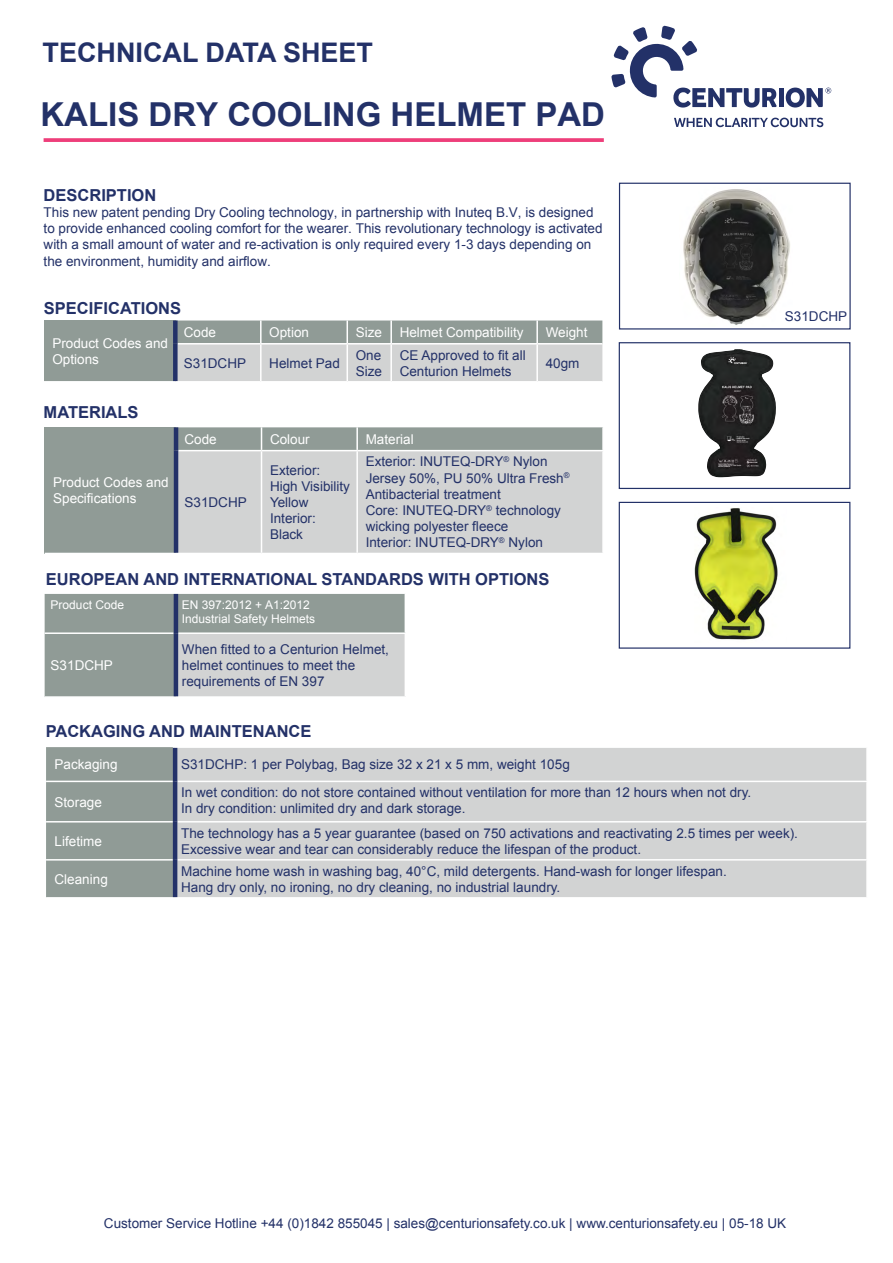
<style>
.page{position:relative;width:893px;height:1263px;background:#fff}
.page>*{position:absolute;margin:0;border:0;box-sizing:border-box;transform-origin:0 0}
.t1{font:700 33px "Arial";color:#233168}
.t2{font:700 27px "Arial";color:#233168}
.t3{font:700 16.5px "Arial";color:#233168}
.t4{font:13.5px/16.2px "Arial";color:#233168}
.t5{font:13.5px/16.2px "Arial";color:#fff}
.t6{font:12px/14.4px "Arial";color:#fff}
</style>
<div class="page">
<svg style="left:611px;top:26px;width:166px;height:82px"></svg>
<div style="left:779px;top:88px;width:5px;height:19px;background:#233168"></div>
<svg style="left:786px;top:88px;width:45px;height:20px"></svg>
<svg style="left:674px;top:118px;width:149px;height:9px"></svg>
<svg style="left:44px;top:138px;width:560px;height:4px;background:#ee4982"></svg>
<div style="left:619px;top:183px;width:232px;height:146px;background:#fff;border:1px solid #233168"></div>
<div style="left:44px;top:320px;width:131px;height:62px;background:#909b96"></div>
<svg style="left:178px;top:320px;width:424px;height:61px;background:#babebc"></svg>
<hr style="left:178px;top:343px;width:83px;height:1px;background:#fff">
<hr style="left:261px;top:343px;width:86px;height:1px;background:#fff">
<hr style="left:347px;top:343px;width:44px;height:1px;background:#fff">
<hr style="left:391px;top:343px;width:146px;height:1px;background:#fff">
<hr style="left:537px;top:343px;width:65px;height:1px;background:#fff">
<hr style="left:44px;top:381px;width:131px;height:2px;background:#fff">
<hr style="left:260px;top:344px;width:2px;height:37px;background:#fff">
<hr style="left:260px;top:320px;width:2px;height:23px;background:#fff">
<hr style="left:346px;top:320px;width:2px;height:23px;background:#fff">
<hr style="left:390px;top:320px;width:2px;height:23px;background:#fff">
<hr style="left:536px;top:320px;width:2px;height:23px;background:#fff">
<hr style="left:346px;top:344px;width:2px;height:37px;background:#fff">
<hr style="left:390px;top:344px;width:2px;height:37px;background:#fff">
<hr style="left:536px;top:344px;width:2px;height:37px;background:#fff">
<div style="left:173px;top:320px;width:5px;height:24px;background:#233168"></div>
<div style="left:173px;top:344px;width:5px;height:37px;background:#233168"></div>
<div style="left:45px;top:427px;width:131px;height:126px;background:#909b96"></div>
<svg style="left:178px;top:427px;width:424px;height:126px;background:#c7c9c8"></svg>
<hr style="left:356px;top:427px;width:2px;height:23px;background:#fff">
<hr style="left:356px;top:451px;width:2px;height:102px;background:#fff">
<hr style="left:174px;top:427px;width:4px;height:24px;background:#233168">
<hr style="left:174px;top:451px;width:4px;height:102px;background:#233168">
<div style="left:45px;top:594px;width:360px;height:102px;background:#909b96"></div>
<div style="left:176px;top:633px;width:229px;height:64px;background:#d2d3d3"></div>
<hr style="left:176px;top:696px;width:230px;height:2px;background:#fff">
<hr style="left:178px;top:632px;width:228px;height:2px;background:#fff">
<hr style="left:45px;top:632px;width:129px;height:2px;background:#fff">
<hr style="left:174px;top:594px;width:4px;height:39px;background:#233168">
<hr style="left:174px;top:633px;width:4px;height:63px;background:#233168">
<div style="left:46px;top:747px;width:127px;height:150px;background:#909b96"></div>
<div style="left:177px;top:748px;width:689px;height:149px;background:#d2d3d3"></div>
<hr style="left:177px;top:781px;width:691px;height:1px;background:#fff">
<hr style="left:177px;top:821px;width:691px;height:1px;background:#fff">
<hr style="left:177px;top:859px;width:691px;height:1px;background:#fff">
<hr style="left:46px;top:781px;width:127px;height:1px;background:#fff">
<hr style="left:46px;top:821px;width:127px;height:1px;background:#fff">
<hr style="left:46px;top:859px;width:127px;height:1px;background:#fff">
<hr style="left:173px;top:748px;width:4px;height:33px;background:#233168">
<hr style="left:173px;top:781px;width:4px;height:41px;background:#233168">
<hr style="left:173px;top:822px;width:4px;height:38px;background:#233168">
<hr style="left:173px;top:860px;width:4px;height:37px;background:#233168">
<img style="left:698px;top:349px;width:78px;height:128px">
<div style="left:619px;top:342px;width:231px;height:147px;border:1px solid #233168"></div>
<div style="left:619px;top:502px;width:231px;height:147px;background:#fff;border:1px solid #233168"></div>
<img style="left:694px;top:508px;width:84px;height:132px">
<img style="left:683px;top:189px;width:107px;height:136px">
<h2 class="t2" style="left:43px;top:35px;width:332px">TECHNICAL DATA SHEET</h2>
<h1 class="t1" style="left:40px;top:93px;width:566px">KALIS DRY COOLING HELMET PAD</h1>
<p class="t3" style="left:44px;top:184px;width:114px">DESCRIPTION</p>
<p class="t4" style="left:44px;top:204px;width:560px">This new patent pending Dry Cooling technology, in partnership with Inuteq B.V, is designed to provide enhanced cooling comfort for the wearer. This revolutionary technology is activated with a small amount of water and re-activation is only required every 1-3 days depending on the environment, humidity and airflow.</p>
<p class="t3" style="left:44px;top:297px;width:139px">SPECIFICATIONS</p>
<p class="t5" style="left:52px;top:335px;width:117px">Product Codes and<br>Options</p>
<p class="t3" style="left:44px;top:401px;width:97px">MATERIALS</p>
<p class="t5" style="left:184px;top:324px;width:34px">Code</p>
<p class="t5" style="left:269px;top:324px;width:41px">Option</p>
<p class="t5" style="left:356px;top:324px;width:28px">Size</p>
<p class="t5" style="left:400px;top:324px;width:125px">Helmet Compatibility</p>
<p class="t5" style="left:546px;top:324px;width:43px">Weight</p>
<p class="t4" style="left:184px;top:355px;width:64px">S31DCHP</p>
<p class="t4" style="left:269px;top:355px;width:72px">Helmet Pad</p>
<p class="t4" style="left:356px;top:347px;width:28px">One<br>Size</p>
<p class="t4" style="left:400px;top:347px;width:128px">CE Approved to fit all<br>Centurion Helmets</p>
<p class="t4" style="left:546px;top:355px;width:35px">40gm</p>
<p class="t5" style="left:185px;top:431px;width:34px">Code</p>
<p class="t5" style="left:270px;top:431px;width:41px">Colour</p>
<p class="t5" style="left:366px;top:431px;width:50px">Material</p>
<p class="t4" style="left:785px;top:308px;width:64px">S31DCHP</p>
<p class="t4" style="left:270px;top:462px;width:82px">Exterior:<br>High Visibility<br>Yellow<br>Interior:<br>Black</p>
<p class="t4" style="left:366px;top:454px;width:205px">Exterior: INUTEQ-DRY<sup>®</sup> Nylon<br>Jersey 50%, PU 50% Ultra Fresh<sup>®<br></sup>Antibacterial treatment<br>Core: INUTEQ-DRY<sup>®</sup> technology wicking polyester fleece<br>Interior: INUTEQ-DRY<sup>®</sup> Nylon</p>
<p class="t3" style="left:46px;top:568px;width:505px">EUROPEAN AND INTERNATIONAL STANDARDS WITH OPTIONS</p>
<p class="t6" style="left:51px;top:597px;width:75px">Product Code</p>
<p class="t6" style="left:182px;top:597px;width:135px">EN 397:2012 + A1:2012<br>Industrial Safety Helmets</p>
<p class="t5" style="left:51px;top:657px;width:64px">S31DCHP</p>
<p class="t5" style="left:53px;top:474px;width:117px">Product Codes and<br>Specifications</p>
<p class="t4" style="left:185px;top:494px;width:64px">S31DCHP</p>
<p class="t4" style="left:182px;top:641px;width:209px">When fitted to a Centurion Helmet, helmet continues to meet the requirements of EN 397</p>
<p class="t3" style="left:46px;top:720px;width:267px">PACKAGING AND MAINTENANCE</p>
<p class="t5" style="left:55px;top:756px;width:65px">Packaging</p>
<p class="t4" style="left:181px;top:756px;width:390px">S31DCHP: 1 per Polybag, Bag size 32 x 21 x 5 mm, weight 105g</p>
<p class="t5" style="left:55px;top:794px;width:49px">Storage</p>
<p class="t4" style="left:181px;top:784px;width:572px">In wet condition: do not store contained without ventilation for more than 12 hours when not dry.<br>In dry condition: unlimited dry and dark storage.</p>
<p class="t5" style="left:55px;top:833px;width:49px">Lifetime</p>
<p class="t4" style="left:181px;top:825px;width:618px">The technology has a 5 year guarantee (based on 750 activations and reactivating 2.5 times per week).<br>Excessive wear and tear can considerably reduce the lifespan of the product.</p>
<p class="t5" style="left:55px;top:871px;width:55px">Cleaning</p>
<p class="t4" style="left:181px;top:863px;width:547px">Machine home wash in washing bag, 40°C, mild detergents. Hand-wash for longer lifespan.<br>Hang dry only, no ironing, no dry cleaning, no industrial laundry.</p>
<p class="t4" style="left:104px;top:1215px;width:684px">Customer Service Hotline +44 (0)1842 855045 | sales@centurionsafety.co.uk | www.centurionsafety.eu | 05-18 UK</p>
</div>
